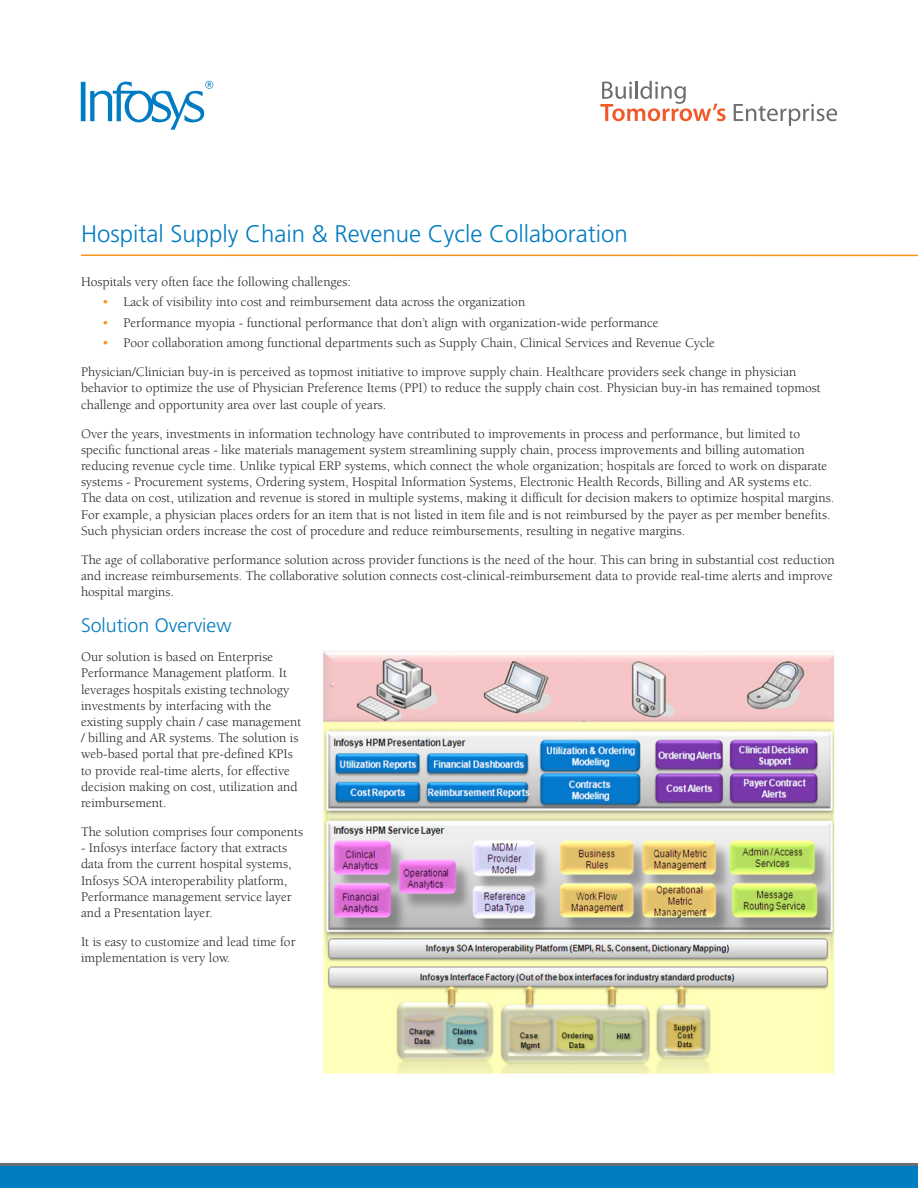
<style>
.page{position:relative;width:918px;height:1188px;background:#fff}
.page>*{position:absolute;margin:0;border:0;box-sizing:border-box;transform-origin:0 0}
.t1{font:300 24px "Frutiger LT Std";color:#007cc2}
.t2{font:300 19.5px "Frutiger LT Std";color:#007cc2}
.t3{font:13.5px/16.2px "Berkeley Std";color:#231f20}
.s1{color:#f7931d}
</style>
<div class="page">
<svg style="left:600px;top:81px;width:126px;height:40px"></svg>
<svg style="left:734px;top:104px;width:103px;height:22px"></svg>
<svg style="left:81px;top:81px;width:132px;height:49px"></svg>
<svg style="left:0;top:1163px;width:918px;height:4px;background:#517084"></svg>
<div style="left:0;top:1167px;width:918px;height:21px;background:#007cc2"></div>
<hr style="left:81px;top:254px;width:837px;height:2px;background:#f7931d">
<img style="left:323px;top:651px;width:512px;height:423px">
<h1 class="t1" style="left:81px;top:220px;width:548px">Hospital Supply Chain &amp; Revenue Cycle Collaboration</h1>
<p class="t3" style="left:81px;top:274px;width:272px">Hospitals very often face the following challenges:</p>
<p class="t3" style="left:102px;top:294px;width:425px"><span class="s1">•</span> Lack of visibility into cost and reimbursement data across the organization</p>
<p class="t3" style="left:102px;top:315px;width:558px"><span class="s1">•</span> Performance myopia - functional performance that don’t align with organization-wide performance</p>
<p class="t3" style="left:81px;top:329px;width:717px;line-height:29px;text-indent:21px"><span class="s1">•</span> Poor collaboration among functional departments such as Supply Chain, Clinical Services and Revenue Cycle<br>Physician/Clinician buy-in is perceived as topmost initiative to improve supply chain. Healthcare providers seek change in physician</p>
<p class="t3" style="left:81px;top:380px;width:741px">behavior to optimize the use of Physician Preference Items (PPI) to reduce the supply chain cost. Physician buy-in has remained topmost challenge and opportunity area over last couple of years.</p>
<p class="t3" style="left:81px;top:425px;width:755px">Over the years, investments in information technology have contributed to improvements in process and performance, but limited to specific functional areas - like materials management system streamlining supply chain, process improvements and billing automation reducing revenue cycle time. Unlike typical ERP systems, which connect the whole organization; hospitals are forced to work on disparate systems - Procurement systems, Ordering system, Hospital Information Systems, Electronic Health Records, Billing and AR systems etc.<br>The data on cost, utilization and revenue is stored in multiple systems, making it difficult for decision makers to optimize hospital margins.<br>For example, a physician places orders for an item that is not listed in item file and is not reimbursed by the payer as per member benefits.<br>Such physician orders increase the cost of procedure and reduce reimbursements, resulting in negative margins.</p>
<p class="t3" style="left:81px;top:552px;width:755px">The age of collaborative performance solution across provider functions is the need of the hour. This can bring in substantial cost reduction and increase reimbursements. The collaborative solution connects cost-clinical-reimbursement data to provide real-time alerts and improve hospital margins.</p>
<h2 class="t2" style="left:81px;top:615px;width:152px">Solution Overview</h2>
<p class="t3" style="left:81px;top:649px;width:222px">Our solution is based on Enterprise Performance Management platform. It leverages hospitals existing technology investments by interfacing with the existing supply chain / case management / billing and AR systems. The solution is web-based portal that pre-defined KPIs to provide real-time alerts, for effective decision making on cost, utilization and reimbursement.</p>
<p class="t3" style="left:81px;top:824px;width:224px">The solution comprises four components</p>
<p class="t3" style="left:81px;top:840px;width:212px">- Infosys interface factory that extracts data from the current hospital systems, Infosys SOA interoperability platform, Performance management service layer and a Presentation layer.</p>
<p class="t3" style="left:81px;top:934px;width:216px">It is easy to customize and lead time for implementation is very low.</p>
</div>
